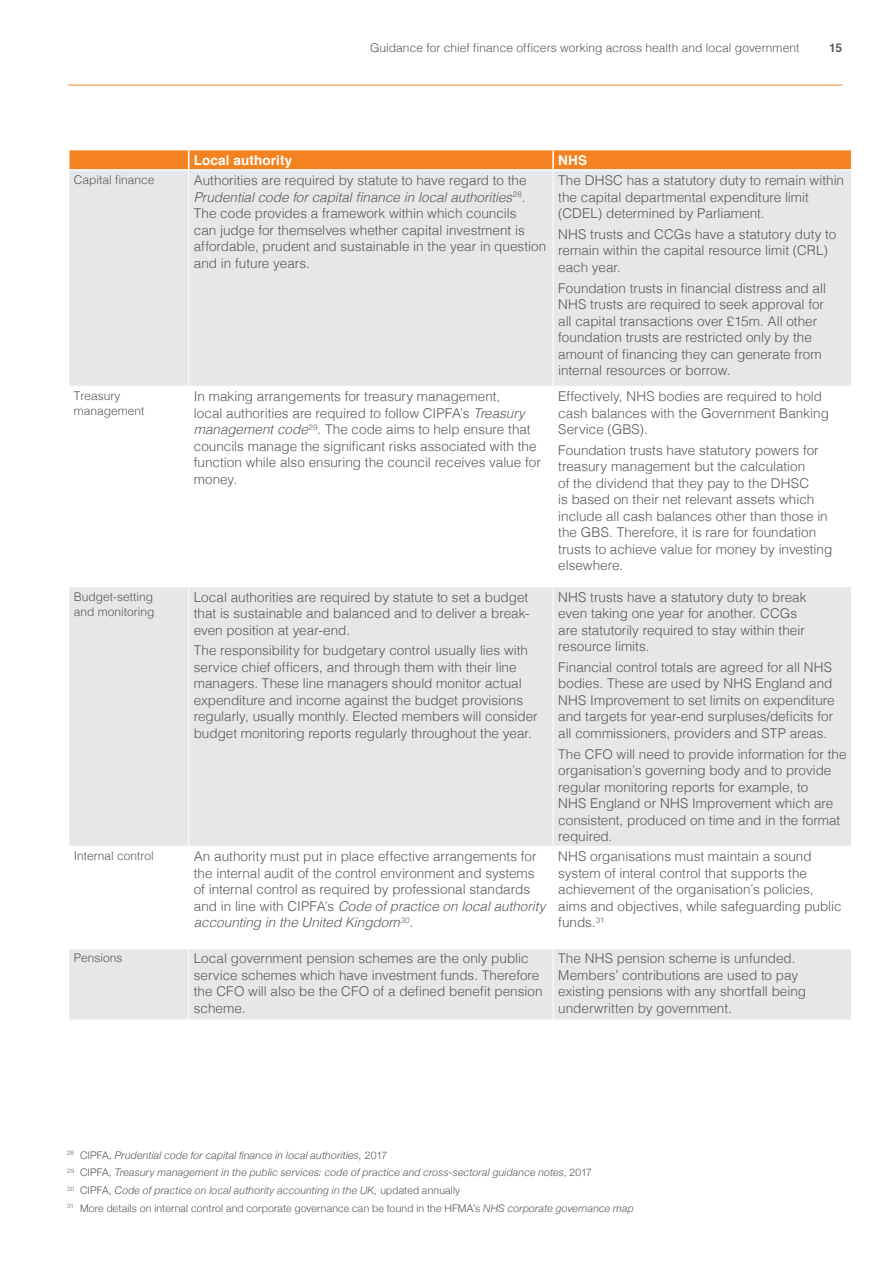
<style>
.page{position:relative;width:893px;height:1263px;background:#fff}
.page>*{position:absolute;margin:0;border:0;box-sizing:border-box;transform-origin:0 0}
.t1{font:300 13.5px/16.5px "Helvetica";color:#58595b}
.t2{font:700 13.5px "Helvetica";letter-spacing:.01em;color:#fff}
.t3{font:300 12px/15px "Helvetica";color:#58595b}
.t4{font:700 12px "Helvetica";color:#58595b}
.t5{font:italic 300 10.5px/17.7px "Helvetica Neue";letter-spacing:.02em;color:#58595b}
.s1{font-style:italic}
.s2{font-style:normal}
</style>
<div class="page">
<div style="left:69px;top:171px;width:782px;height:848px;background:#e6e7e8"></div>
<svg style="left:69px;top:387px;width:782px;height:561px"></svg>
<hr style="left:188px;top:171px;width:1px;height:215px;background:#fff">
<hr style="left:553px;top:171px;width:1px;height:215px;background:#fff">
<hr style="left:68px;top:386px;width:121px;height:1px;background:#fff">
<hr style="left:189px;top:386px;width:364px;height:1px;background:#fff">
<hr style="left:553px;top:386px;width:299px;height:1px;background:#fff">
<hr style="left:188px;top:387px;width:1px;height:199px;background:#fff">
<hr style="left:553px;top:387px;width:1px;height:199px;background:#fff">
<hr style="left:68px;top:586px;width:121px;height:1px;background:#fff">
<hr style="left:189px;top:586px;width:364px;height:1px;background:#fff">
<hr style="left:553px;top:586px;width:299px;height:1px;background:#fff">
<hr style="left:188px;top:587px;width:1px;height:259px;background:#fff">
<hr style="left:553px;top:587px;width:1px;height:259px;background:#fff">
<hr style="left:68px;top:846px;width:121px;height:1px;background:#fff">
<hr style="left:189px;top:846px;width:364px;height:1px;background:#fff">
<hr style="left:553px;top:846px;width:299px;height:1px;background:#fff">
<hr style="left:188px;top:847px;width:1px;height:101px;background:#fff">
<hr style="left:553px;top:847px;width:1px;height:101px;background:#fff">
<hr style="left:68px;top:948px;width:121px;height:1px;background:#fff">
<hr style="left:189px;top:948px;width:364px;height:1px;background:#fff">
<hr style="left:553px;top:948px;width:299px;height:1px;background:#fff">
<hr style="left:188px;top:949px;width:1px;height:70px;background:#fff">
<hr style="left:553px;top:949px;width:1px;height:70px;background:#fff">
<div style="left:68px;top:150px;width:784px;height:19px;background:#f58220"></div>
<div style="left:293px;top:153px;width:9px;height:8px;background:#f58220"></div>
<div style="left:587px;top:154px;width:10px;height:8px;background:#f58220"></div>
<hr style="left:68px;top:85px;width:774px;height:1px;background:#f58220">
<p class="t3" style="left:370px;top:39px;width:431px">Guidance for chief finance officers working across health and local government</p>
<p class="t4" style="left:829px;top:38px;width:15px">15</p>
<p class="t2" style="left:194px;top:149px;width:109px">Local authority<sup>25</sup></p>
<p class="t2" style="left:558px;top:149px;width:40px">NHS<sup>26</sup></p>
<p class="t3" style="left:74px;top:171px;width:82px">Capital finance</p>
<p class="t1" style="left:194px;top:171px;width:354px">Authorities are required by statute to have regard to the <span class="s1">Prudential code for capital finance in local authorities</span><sup>28</sup>.<br>The code provides a framework within which councils<br>can judge for themselves whether capital investment is affordable, prudent and sustainable in the year in question and in future years.</p>
<p class="t1" style="left:558px;top:171px;width:287px">The DHSC has a statutory duty to remain within the capital departmental expenditure limit (CDEL) determined by Parliament.</p>
<p class="t1" style="left:558px;top:225px;width:280px">NHS trusts and CCGs have a statutory duty to remain within the capital resource limit (CRL) each year.</p>
<p class="t1" style="left:558px;top:279px;width:269px">Foundation trusts in financial distress and all NHS trusts are required to seek approval for all capital transactions over £15m. All other foundation trusts are restricted only by the amount of financing they can generate from internal resources or borrow.</p>
<p class="t3" style="left:74px;top:387px;width:72px">Treasury management</p>
<p class="t1" style="left:194px;top:387px;width:349px">In making arrangements for treasury management,<br>local authorities are required to follow CIPFA’s <span class="s1">Treasury management code</span><sup>29</sup>. The code aims to help ensure that councils manage the significant risks associated with the function while also ensuring the council receives value for money.</p>
<p class="t1" style="left:558px;top:387px;width:272px">Effectively, NHS bodies are required to hold cash balances with the Government Banking<br>Service (GBS).</p>
<p class="t1" style="left:558px;top:441px;width:276px">Foundation trusts have statutory powers for treasury management but the calculation<br>of the dividend that they pay to the DHSC<br>is based on their net relevant assets which include all cash balances other than those in the GBS. Therefore, it is rare for foundation trusts to achieve value for money by investing elsewhere.</p>
<p class="t3" style="left:74px;top:588px;width:82px">Budget-setting and monitoring</p>
<p class="t1" style="left:194px;top:588px;width:337px;text-align:justify">Local authorities are required by statute to set a budget that is sustainable and balanced and to deliver a break&shy;even position at year-end.</p>
<p class="t1" style="left:194px;top:641px;width:345px">The responsibility for budgetary control usually lies with service chief officers, and through them with their line managers. These line managers should monitor actual expenditure and income against the budget provisions regularly, usually monthly. Elected members will consider budget monitoring reports regularly throughout the year.</p>
<p class="t1" style="left:558px;top:588px;width:250px">NHS trusts have a statutory duty to break even taking one year for another. CCGs are statutorily required to stay within their resource limits.</p>
<p class="t1" style="left:558px;top:658px;width:278px">Financial control totals are agreed for all NHS bodies. These are used by NHS England and NHS Improvement to set limits on expenditure and targets for year-end surpluses/deficits for all commissioners, providers and STP areas.</p>
<p class="t1" style="left:558px;top:745px;width:290px">The CFO will need to provide information for the organisation’s governing body and to provide regular monitoring reports for example, to<br>NHS England or NHS Improvement which are consistent, produced on time and in the format required.</p>
<p class="t3" style="left:74px;top:847px;width:82px">Internal control</p>
<p class="t1" style="left:194px;top:847px;width:353px">An authority must put in place effective arrangements for the internal audit of the control environment and systems of internal control as required by professional standards and in line with CIPFA’s <span class="s1">Code of practice on local authority accounting in the United Kingdom</span><sup>30</sup>.</p>
<p class="t1" style="left:558px;top:847px;width:285px">NHS organisations must maintain a sound system of interal control that supports the achievement of the organisation’s policies, aims and objectives, while safeguarding public funds.<sup>31</sup></p>
<p class="t3" style="left:74px;top:950px;width:50px">Pensions</p>
<p class="t1" style="left:194px;top:949px;width:350px">Local government pension schemes are the only public service schemes which have investment funds. Therefore the CFO will also be the CFO of a defined benefit pension scheme.</p>
<p class="t1" style="left:558px;top:949px;width:249px">The NHS pension scheme is unfunded.<br>Members’ contributions are used to pay existing pensions with any shortfall being underwritten by government.</p>
<p class="t5" style="left:67px;top:1145px;width:568px"><sup>28</sup> <span class="s2">CIPFA,</span> Prudential code for capital finance in local authorities, <span class="s2">2017<br></span><sup>29</sup> <span class="s2">CIPFA,</span> Treasury management in the public services: code of practice and cross-sectoral guidance notes<span class="s2">, 2017<br></span><sup>30</sup> <span class="s2">CIPFA,</span> Code of practice on local authority accounting in the UK, <span class="s2">updated annually<br></span><sup>31</sup> <span class="s2">More details on internal control and corporate governance can be found in the HFMA’s</span> NHS corporate governance map</p>
</div>
